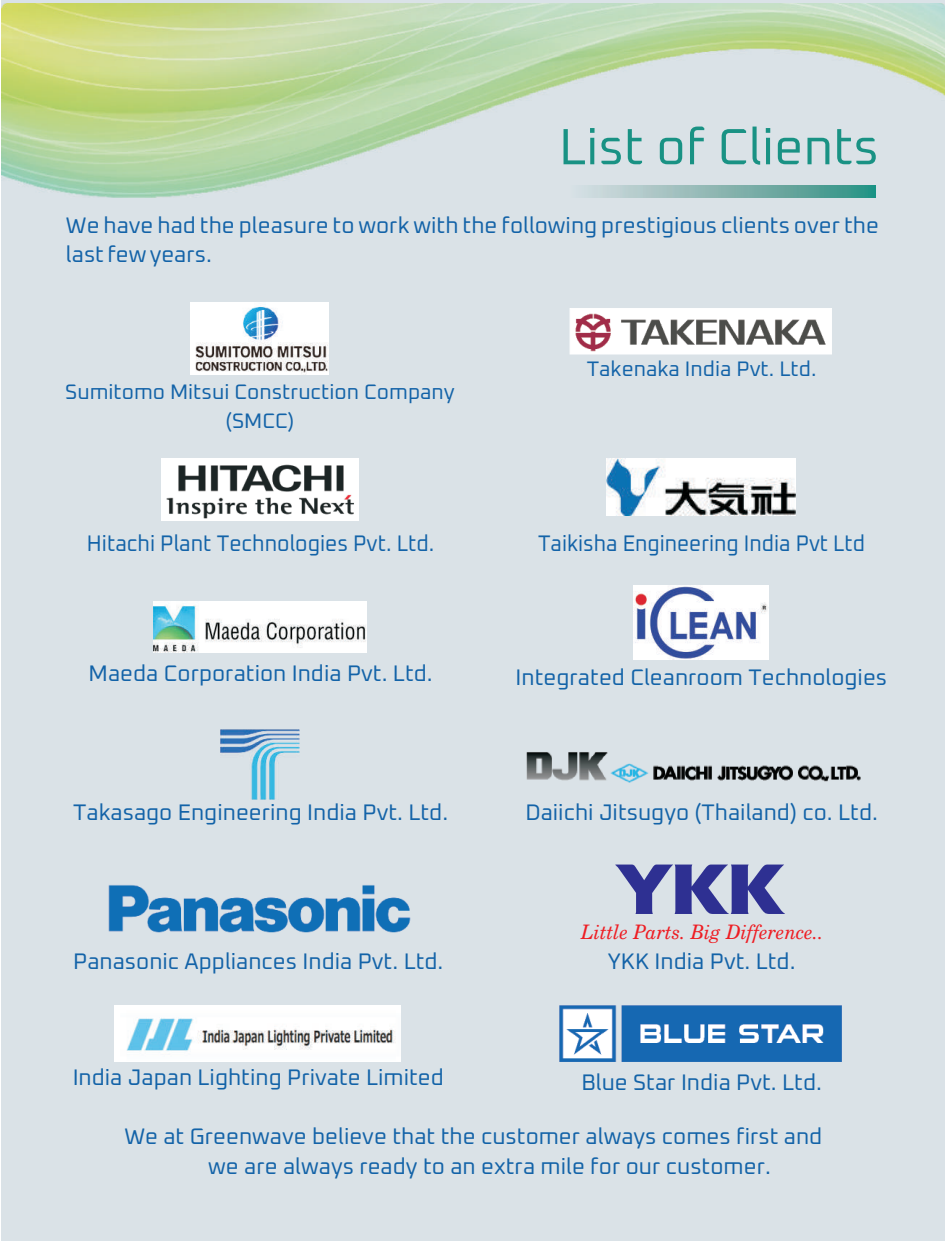
<style>
.page{position:relative;width:945px;height:1242px;background:#fff}
.page>*{position:absolute;margin:0;border:0;box-sizing:border-box;transform-origin:0 0}
.t1{font:51px "Oxanium";color:#199284}
.t2{font:22.5px/28px "Oxanium";color:#1363a8}
.t3{font:22.5px "Oxanium";color:#1363a8;scale:.95 1}
.t4{font:22.5px "Oxanium";color:#1363a8;scale:.94 1}
.t5{font:21px/29.1px "Oxanium";color:#1363a8;text-align:center}
.t6{font:italic 19.95px "New Century Schlbk";color:#ee1d23;scale:.95 1}
</style>
<div class="page">
<div style="left:1px;top:1px;width:943px;height:1240px;background:#dae2e7"></div>
<img style="left:2px;top:3px;width:942px;height:195px">
<img style="left:551px;top:185px;width:325px;height:12px">
<img style="left:191px;top:302px;width:138px;height:72px">
<img style="left:161px;top:458px;width:197px;height:63px">
<img style="left:153px;top:602px;width:214px;height:51px">
<img style="left:606px;top:458px;width:189px;height:58px">
<div style="left:570px;top:308px;width:262px;height:46px;background:#fff"></div>
<img style="left:575px;top:313px;width:251px;height:38px">
<img style="left:633px;top:585px;width:135px;height:74px">
<img style="left:220px;top:730px;width:79px;height:70px">
<img style="left:526px;top:752px;width:335px;height:31px">
<img style="left:560px;top:1006px;width:282px;height:56px">
<img style="left:109px;top:885px;width:302px;height:47px">
<svg style="left:615px;top:865px;width:170px;height:49px"></svg>
<img style="left:114px;top:1006px;width:287px;height:56px">
<h1 class="t1" style="left:559px;top:124px;width:321px">List of Clients</h1>
<p class="t2" style="left:66px;top:213px;width:814px">We have had the pleasure to work with the following prestigious clients over the last few years.</p>
<p class="t5" style="left:587px;top:356px;width:231px">Takenaka India Pvt. Ltd.</p>
<p class="t5" style="left:65px;top:379px;width:391px">Sumitomo Mitsui Construction Company (SMCC)</p>
<p class="t3" style="left:87px;top:533px;width:367px">Hitachi Plant Technologies Pvt. Ltd.</p>
<p class="t4" style="left:538px;top:533px;width:349px">Taikisha Engineering India Pvt Ltd</p>
<p class="t2" style="left:89px;top:661px;width:346px">Maeda Corporation India Pvt. Ltd.</p>
<p class="t2" style="left:516px;top:664px;width:373px">Integrated Cleanroom Technologies</p>
<p class="t2" style="left:73px;top:800px;width:377px">Takasago Engineering India Pvt. Ltd.</p>
<p class="t2" style="left:525px;top:800px;width:354px">Daiichi Jitsugyo (Thailand) co. Ltd.</p>
<p class="t6" style="left:581px;top:924px;width:256px">Little Parts. Big Difference..</p>
<p class="t2" style="left:73px;top:949px;width:372px">Panasonic Appliances India Pvt. Ltd.</p>
<p class="t2" style="left:608px;top:949px;width:189px">YKK India Pvt. Ltd.</p>
<p class="t2" style="left:73px;top:1064px;width:373px">India Japan Lighting Private Limited</p>
<p class="t2" style="left:581px;top:1070px;width:242px">Blue Star India Pvt. Ltd.</p>
<p class="t2" style="left:208px;top:1123px;width:616px;line-height:29.5px;text-indent:-84px">We at Greenwave believe that the customer always comes first and we are always ready to an extra mile for our customer.</p>
</div>
